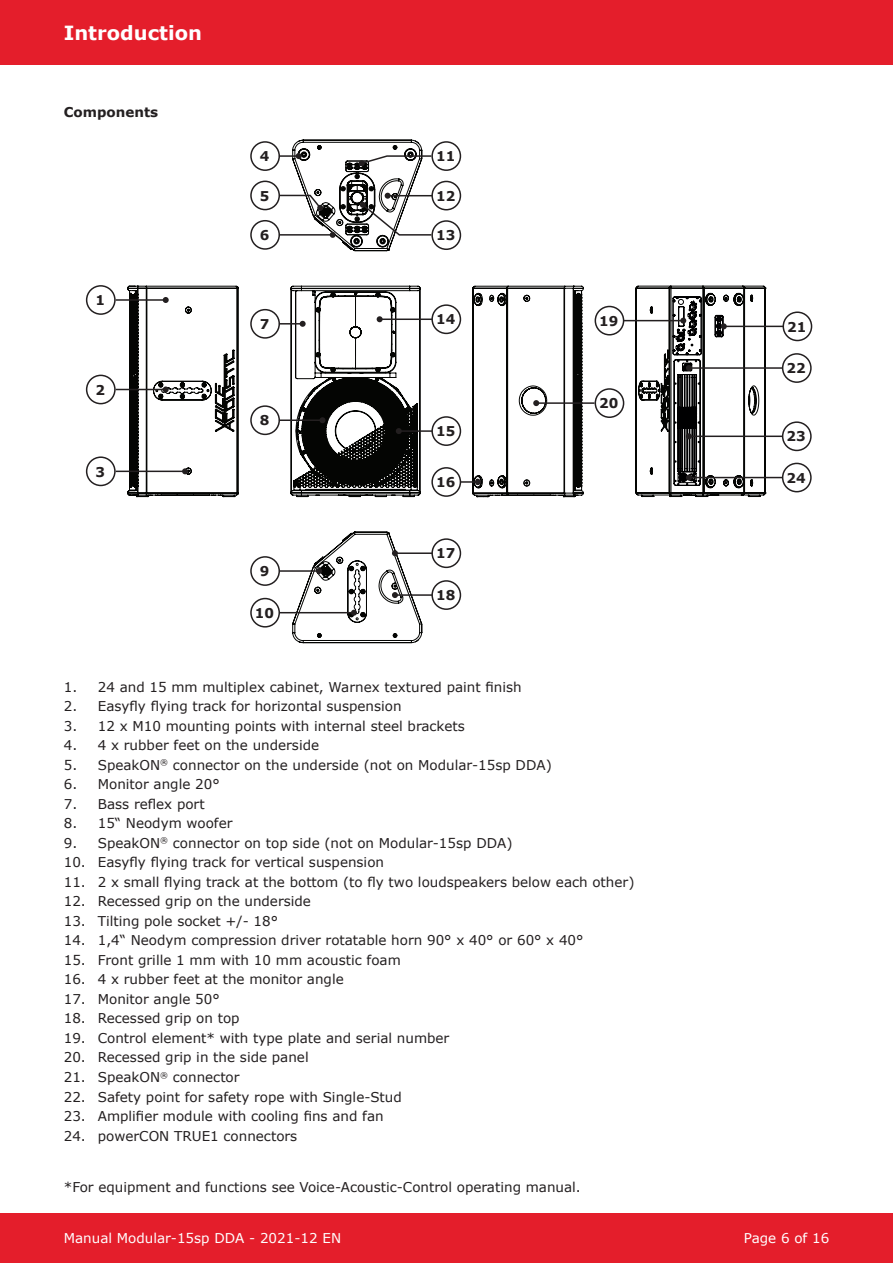
<style>
.page{position:relative;width:893px;height:1263px;background:#fff}
.page>*{position:absolute;margin:0;border:0;box-sizing:border-box;transform-origin:0 0}
.t1{font:700 19.5px "Verdana";color:#fff}
.t2{font:13.5px "Verdana";color:#231f20}
.t3{font:700 13.5px "Verdana";color:#231f20}
.t4{font:13.5px "Verdana";color:#fff}
</style>
<div class="page">
<div style="left:0;top:0;width:893px;height:64px;background:#e41e2b"></div>
<div style="left:0;top:1212px;width:893px;height:51px;background:#e41e2b"></div>
<svg style="left:292px;top:140px;width:130px;height:503px"></svg>
<svg style="left:314px;top:161px;width:269px;height:125px"></svg>
<svg style="left:127px;top:286px;width:639px;height:211px"></svg>
<div style="left:431px;top:538px;width:30px;height:30px;border:2px solid #231f20;border-radius:50%"></div>
<div style="left:431px;top:467px;width:30px;height:30px;border:2px solid #231f20;border-radius:50%"></div>
<div style="left:250px;top:141px;width:30px;height:30px;border:2px solid #231f20;border-radius:50%"></div>
<svg style="left:280px;top:153px;width:22px;height:6px"></svg>
<div style="left:250px;top:309px;width:30px;height:30px;border:2px solid #231f20;border-radius:50%"></div>
<hr style="left:280px;top:323px;width:23px;height:2px;background:#231f20">
<svg style="left:300px;top:321px;width:6px;height:6px"></svg>
<div style="left:250px;top:405px;width:30px;height:30px;border:2px solid #231f20;border-radius:50%"></div>
<hr style="left:280px;top:419px;width:42px;height:2px;background:#231f20">
<svg style="left:319px;top:417px;width:6px;height:6px"></svg>
<div style="left:250px;top:556px;width:30px;height:30px;border:2px solid #231f20;border-radius:50%"></div>
<hr style="left:280px;top:570px;width:39px;height:2px;background:#231f20">
<svg style="left:316px;top:568px;width:6px;height:6px"></svg>
<div style="left:250px;top:598px;width:30px;height:30px;border:2px solid #231f20;border-radius:50%"></div>
<hr style="left:280px;top:612px;width:74px;height:1px;background:#231f20">
<svg style="left:351px;top:610px;width:6px;height:6px"></svg>
<div style="left:250px;top:220px;width:30px;height:30px;border:2px solid #231f20;border-radius:50%"></div>
<hr style="left:280px;top:234px;width:53px;height:2px;background:#231f20">
<div style="left:86px;top:285px;width:30px;height:30px;border:2px solid #231f20;border-radius:50%"></div>
<hr style="left:116px;top:299px;width:50px;height:2px;background:#231f20">
<svg style="left:163px;top:297px;width:6px;height:6px"></svg>
<div style="left:86px;top:375px;width:30px;height:29px;border:2px solid #231f20;border-radius:50%"></div>
<hr style="left:116px;top:389px;width:50px;height:1px;background:#231f20">
<svg style="left:163px;top:386px;width:6px;height:6px"></svg>
<div style="left:86px;top:456px;width:30px;height:30px;border:2px solid #231f20;border-radius:50%"></div>
<hr style="left:116px;top:471px;width:69px;height:1px;background:#231f20">
<svg style="left:182px;top:468px;width:6px;height:6px"></svg>
<div style="left:431px;top:141px;width:30px;height:30px;border:2px solid #231f20;border-radius:50%"></div>
<div style="left:595px;top:388px;width:29px;height:30px;border:2px solid #231f20;border-radius:50%"></div>
<div style="left:595px;top:306px;width:29px;height:29px;border:2px solid #231f20;border-radius:50%"></div>
<hr style="left:536px;top:402px;width:58px;height:2px;background:#231f20">
<svg style="left:533px;top:400px;width:6px;height:6px"></svg>
<div style="left:782px;top:353px;width:30px;height:30px;border:2px solid #231f20;border-radius:50%"></div>
<hr style="left:689px;top:367px;width:93px;height:2px;background:#231f20">
<div style="left:782px;top:421px;width:30px;height:30px;border:2px solid #231f20;border-radius:50%"></div>
<hr style="left:689px;top:436px;width:93px;height:1px;background:#231f20">
<div style="left:782px;top:463px;width:30px;height:29px;border:2px solid #231f20;border-radius:50%"></div>
<hr style="left:689px;top:477px;width:93px;height:1px;background:#231f20">
<div style="left:431px;top:181px;width:30px;height:29px;border:2px solid #231f20;border-radius:50%"></div>
<div style="left:431px;top:220px;width:30px;height:30px;border:2px solid #231f20;border-radius:50%"></div>
<div style="left:431px;top:416px;width:30px;height:30px;border:2px solid #231f20;border-radius:50%"></div>
<hr style="left:399px;top:430px;width:32px;height:2px;background:#231f20">
<svg style="left:396px;top:428px;width:6px;height:6px"></svg>
<div style="left:431px;top:580px;width:30px;height:30px;border:2px solid #231f20;border-radius:50%"></div>
<hr style="left:395px;top:594px;width:36px;height:2px;background:#231f20">
<svg style="left:392px;top:592px;width:6px;height:6px"></svg>
<hr style="left:395px;top:552px;width:36px;height:2px;background:#231f20">
<svg style="left:392px;top:550px;width:6px;height:6px"></svg>
<svg style="left:461px;top:479px;width:20px;height:6px"></svg>
<div style="left:431px;top:304px;width:30px;height:30px;border:2px solid #231f20;border-radius:50%"></div>
<hr style="left:380px;top:318px;width:51px;height:2px;background:#231f20">
<svg style="left:377px;top:316px;width:6px;height:6px"></svg>
<div style="left:250px;top:181px;width:30px;height:29px;border:2px solid #231f20;border-radius:50%"></div>
<svg style="left:278px;top:194px;width:45px;height:17px"></svg>
<svg style="left:359px;top:155px;width:74px;height:11px"></svg>
<svg style="left:330px;top:173px;width:103px;height:65px"></svg>
<div style="left:782px;top:311px;width:30px;height:30px;border:2px solid #231f20;border-radius:50%"></div>
<hr style="left:724px;top:326px;width:58px;height:1px;background:#231f20">
<svg style="left:714px;top:315px;width:13px;height:22px"></svg>
<hr style="left:625px;top:320px;width:58px;height:1px;background:#231f20">
<svg style="left:673px;top:296px;width:29px;height:190px"></svg>
<h1 class="t1" style="left:64px;top:20px;width:140px">Introduction</h1>
<p class="t3" style="left:64px;top:102px;width:96px">Components</p>
<p class="t3" style="left:95px;top:291px;width:11px">1</p>
<p class="t3" style="left:95px;top:380px;width:11px">2</p>
<p class="t3" style="left:95px;top:462px;width:11px">3</p>
<p class="t3" style="left:260px;top:147px;width:11px">4</p>
<p class="t3" style="left:260px;top:186px;width:11px">5</p>
<p class="t3" style="left:260px;top:226px;width:11px">6</p>
<p class="t3" style="left:260px;top:314px;width:11px">7</p>
<p class="t3" style="left:260px;top:411px;width:11px">8</p>
<p class="t3" style="left:260px;top:562px;width:11px">9</p>
<p class="t3" style="left:255px;top:603px;width:21px">10</p>
<p class="t3" style="left:436px;top:147px;width:21px">11</p>
<p class="t3" style="left:436px;top:186px;width:21px">12</p>
<p class="t3" style="left:436px;top:226px;width:21px">13</p>
<p class="t3" style="left:436px;top:310px;width:21px">14</p>
<p class="t3" style="left:436px;top:422px;width:21px">15</p>
<p class="t3" style="left:436px;top:473px;width:21px">16</p>
<p class="t3" style="left:436px;top:544px;width:21px">17</p>
<p class="t3" style="left:436px;top:586px;width:21px">18</p>
<p class="t3" style="left:599px;top:311px;width:21px">19</p>
<p class="t3" style="left:599px;top:394px;width:21px">20</p>
<p class="t2" style="left:64px;top:678px;width:459px">1. 24 and 15 mm multiplex cabinet, Warnex textured paint finish</p>
<p class="t2" style="left:64px;top:697px;width:339px">2. Easyfly flying track for horizontal suspension</p>
<p class="t2" style="left:64px;top:717px;width:403px">3. 12 x M10 mounting points with internal steel brackets</p>
<p class="t2" style="left:64px;top:736px;width:257px">4. 4 x rubber feet on the underside</p>
<p class="t2" style="left:64px;top:756px;width:489px">5. SpeakON<sup>®</sup> connector on the underside (not on Modular-15sp DDA)</p>
<p class="t2" style="left:64px;top:775px;width:157px">6. Monitor angle 20°</p>
<p class="t2" style="left:64px;top:795px;width:142px">7. Bass reflex port</p>
<p class="t2" style="left:64px;top:814px;width:170px">8. 15“ Neodym woofer</p>
<p class="t2" style="left:64px;top:834px;width:450px">9. SpeakON<sup>®</sup> connector on top side (not on Modular-15sp DDA)</p>
<p class="t2" style="left:64px;top:853px;width:322px">10. Easyfly flying track for vertical suspension</p>
<p class="t2" style="left:64px;top:873px;width:572px">11. 2 x small flying track at the bottom (to fly two loudspeakers below each other)</p>
<p class="t2" style="left:64px;top:892px;width:249px">12. Recessed grip on the underside</p>
<p class="t2" style="left:64px;top:912px;width:216px">13. Tilting pole socket +/- 18°</p>
<p class="t2" style="left:64px;top:931px;width:521px">14. 1,4“ Neodym compression driver rotatable horn 90° x 40° or 60° x 40°</p>
<p class="t2" style="left:64px;top:951px;width:339px">15. Front grille 1 mm with 10 mm acoustic foam</p>
<p class="t2" style="left:64px;top:970px;width:281px">16. 4 x rubber feet at the monitor angle</p>
<p class="t2" style="left:64px;top:990px;width:157px">17. Monitor angle 50°</p>
<p class="t2" style="left:64px;top:1009px;width:177px">18. Recessed grip on top</p>
<p class="t2" style="left:64px;top:1029px;width:387px">19. Control element* with type plate and serial number</p>
<p class="t2" style="left:64px;top:1048px;width:246px">20. Recessed grip in the side panel</p>
<p class="t2" style="left:64px;top:1068px;width:177px">21. SpeakON<sup>®</sup> connector</p>
<p class="t2" style="left:64px;top:1087px;width:340px">22. Safety point for safety rope with Single-Stud</p>
<p class="t2" style="left:64px;top:1107px;width:321px">23. Amplifier module with cooling fins and fan</p>
<p class="t2" style="left:64px;top:1126px;width:235px">24. powerCON TRUE1 connectors</p>
<p class="t2" style="left:64px;top:1178px;width:519px">*For equipment and functions see Voice-Acoustic-Control operating manual.</p>
<p class="t3" style="left:787px;top:317px;width:21px">21</p>
<p class="t3" style="left:786px;top:359px;width:21px">22</p>
<p class="t3" style="left:786px;top:427px;width:21px">23</p>
<p class="t3" style="left:786px;top:468px;width:21px">24</p>
<p class="t4" style="left:64px;top:1228px;width:279px">Manual Modular-15sp DDA - 2021-12 EN</p>
<p class="t4" style="left:744px;top:1228px;width:87px">Page 6 of 16</p>
</div>
